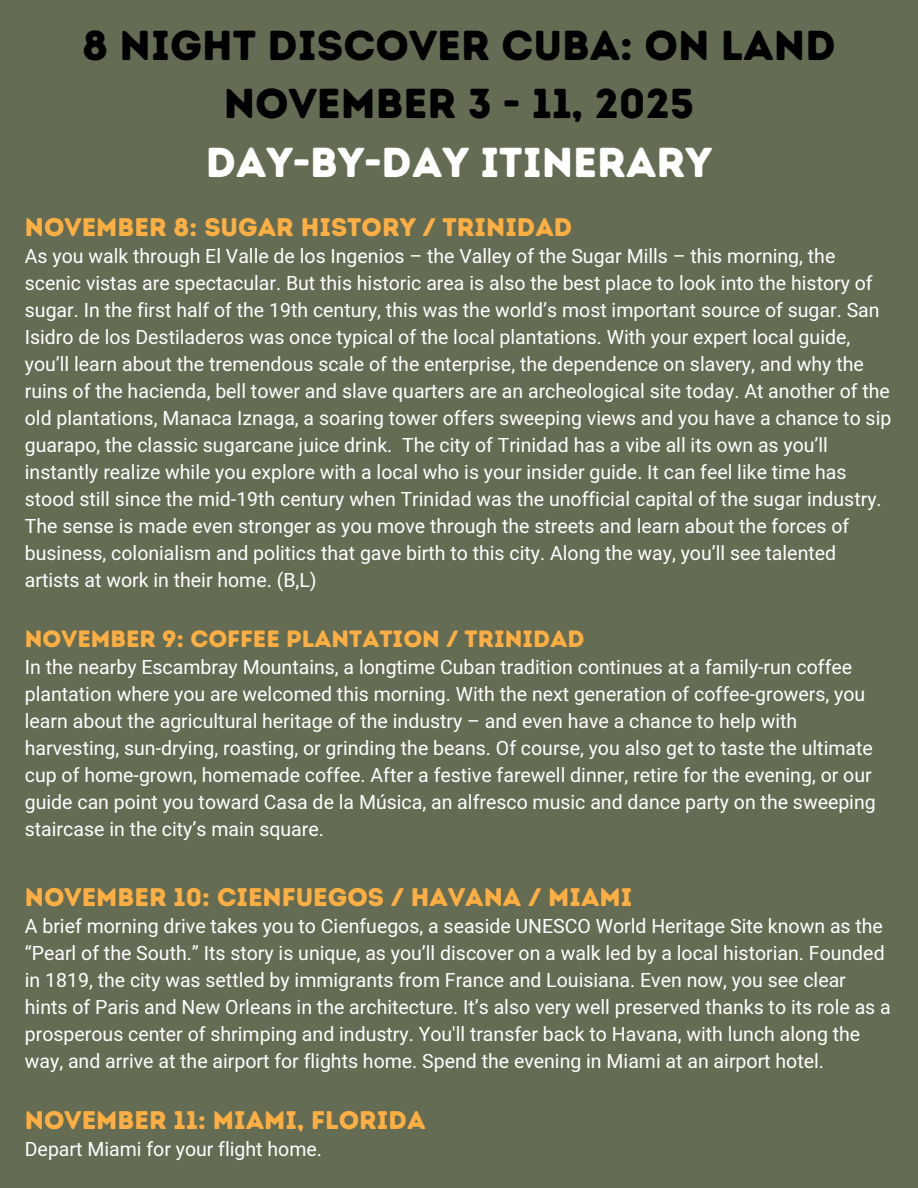
<style>
.page{position:relative;width:918px;height:1188px;background:#646d54}
.page>*{position:absolute;margin:0;border:0;box-sizing:border-box;transform-origin:0 0}
.t1{font:41.85px/58.5px "Intro Rust Base";color:#000;text-align:center}
.t2{font:41.85px "Intro Rust Base";color:#fff}
.t3{font:25.5px "Intro Rust Base";color:#ffae42}
.t4{font:23.55px "Intro Rust Base";color:#ffae42}
.t5{font:19.5px/27px "Heebo";color:#fff}
</style>
<div class="page">
<h1 class="t1" style="left:82px;top:16px;width:755px">8 NIGHT DISCOVER CUBA: ON LAND<br>NOVEMBER 3 - 11, 2025</h1>
<h1 class="t2" style="left:206px;top:137px;width:508px">DAY-BY-DAY ITINERARY</h1>
<h2 class="t3" style="left:25px;top:212px;width:549px">NOVEMBER 8: SUGAR HISTORY / TRINIDAD</h2>
<p class="t5" style="left:25px;top:244px;width:868px">As you walk through El Valle de los Ingenios – the Valley of the Sugar Mills – this morning, the scenic vistas are spectacular. But this historic area is also the best place to look into the history of sugar. In the first half of the 19th century, this was the world’s most important source of sugar. San Isidro de los Destiladeros was once typical of the local plantations. With your expert local guide, you’ll learn about the tremendous scale of the enterprise, the dependence on slavery, and why the ruins of the hacienda, bell tower and slave quarters are an archeological site today. At another of the old plantations, Manaca Iznaga, a soaring tower offers sweeping views and you have a chance to sip guarapo, the classic sugarcane juice drink. The city of Trinidad has a vibe all its own as you’ll instantly realize while you explore with a local who is your insider guide. It can feel like time has stood still since the mid-19th century when Trinidad was the unofficial capital of the sugar industry.<br>The sense is made even stronger as you move through the streets and learn about the forces of business, colonialism and politics that gave birth to this city. Along the way, you’ll see talented artists at work in their home. (B,L)</p>
<p class="t4" style="left:25px;top:624px;width:561px">NOVEMBER 9: COFFEE PLANTATION / TRINIDAD</p>
<p class="t5" style="left:25px;top:654px;width:852px">In the nearby Escambray Mountains, a longtime Cuban tradition continues at a family-run coffee plantation where you are welcomed this morning. With the next generation of coffee-growers, you learn about the agricultural heritage of the industry – and even have a chance to help with harvesting, sun-drying, roasting, or grinding the beans. Of course, you also get to taste the ultimate cup of home-grown, homemade coffee. After a festive farewell dinner, retire for the evening, or our guide can point you toward Casa de la Música, an alfresco music and dance party on the sweeping staircase in the city’s main square.</p>
<h2 class="t3" style="left:25px;top:881px;width:609px">NOVEMBER 10: CIENFUEGOS / HAVANA / MIAMI</h2>
<p class="t5" style="left:25px;top:913px;width:867px">A brief morning drive takes you to Cienfuegos, a seaside UNESCO World Heritage Site known as the “Pearl of the South.” Its story is unique, as you’ll discover on a walk led by a local historian. Founded in 1819, the city was settled by immigrants from France and Louisiana. Even now, you see clear hints of Paris and New Orleans in the architecture. It’s also very well preserved thanks to its role as a prosperous center of shrimping and industry. You'll transfer back to Havana, with lunch along the way, and arrive at the airport for flights home. Spend the evening in Miami at an airport hotel.</p>
<h2 class="t3" style="left:25px;top:1105px;width:402px">NOVEMBER 11: MIAMI, FLORIDA</h2>
<p class="t5" style="left:25px;top:1137px;width:299px">Depart Miami for your flight home.</p>
</div>
